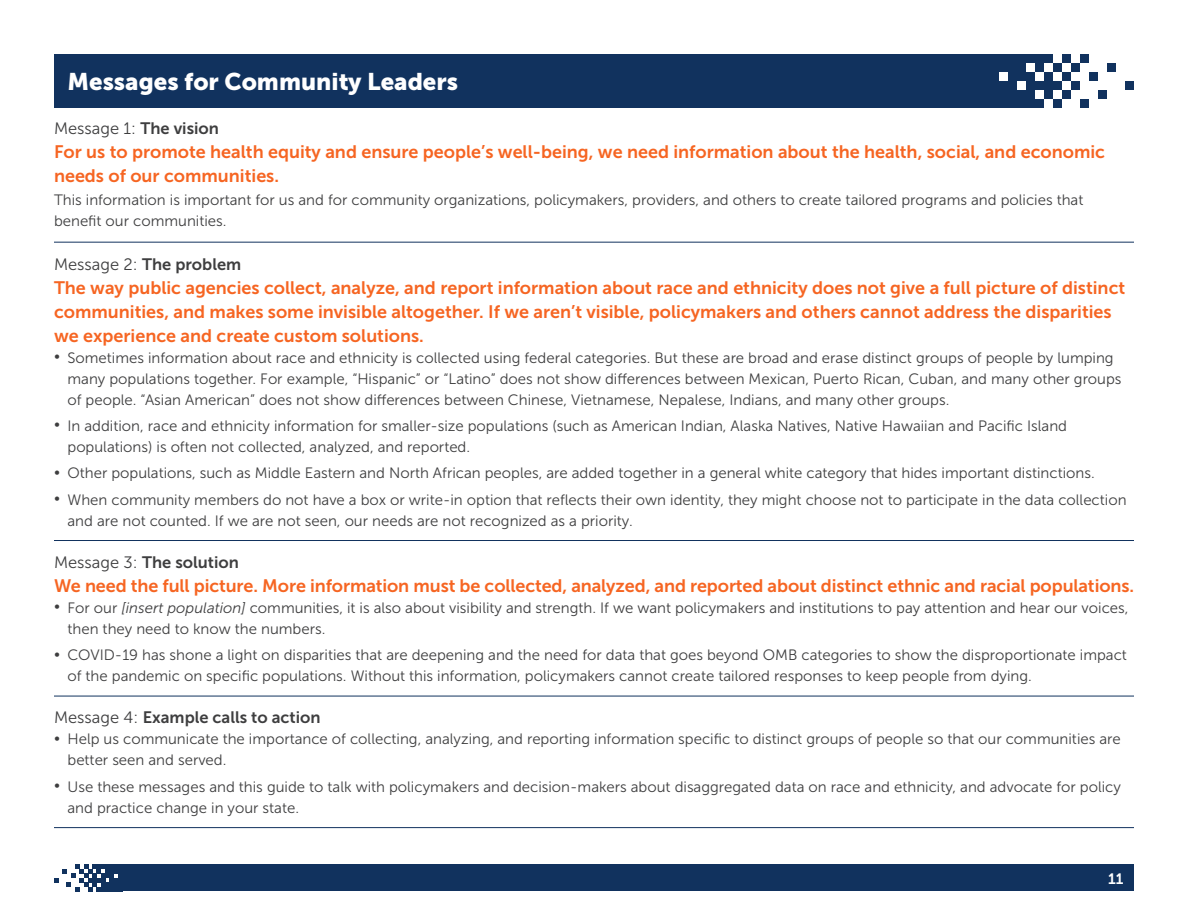
<style>
.page{position:relative;width:1188px;height:918px;background:#fff}
.page>*{position:absolute;margin:0;border:0;box-sizing:border-box;transform-origin:0 0}
.Sidebar_Title{font:24px "Museo Sans 900";color:#fff}
.Message{font:18px/24px "Museo Sans 700";color:#f66522}
.Message-2{font:16.5px "Museo Sans 700";color:#3e3e3f}
.Message-3{font:16.5px "Museo Sans 300";color:#3e3e3f}
.Message_Content{font:15px/21px "Museo Sans 300";color:#3e3e3f}
.t1{font:15px "Museo Sans 700";color:#fff}
.s1{font-family:"Museo Sans 700"}
.s2{font-family:"Museo Sans 300"}
.s3{font-style:italic}
</style>
<div class="page">
<div style="left:122px;top:864px;width:1012px;height:27px;background:#11325e"></div>
<svg style="left:54px;top:864px;width:68px;height:27px"></svg>
<div style="left:54px;top:54px;width:1008px;height:54px;background:#11325e"></div>
<div style="left:1053px;top:99px;width:9px;height:9px;background:#11325e"></div>
<div style="left:1062px;top:54px;width:9px;height:9px;background:#11325e"></div>
<div style="left:1062px;top:72px;width:9px;height:9px;background:#11325e"></div>
<div style="left:1062px;top:90px;width:9px;height:9px;background:#11325e"></div>
<div style="left:1071px;top:63px;width:9px;height:9px;background:#11325e"></div>
<div style="left:1071px;top:81px;width:9px;height:9px;background:#11325e"></div>
<div style="left:1080px;top:54px;width:9px;height:9px;background:#11325e"></div>
<div style="left:1080px;top:99px;width:9px;height:9px;background:#11325e"></div>
<div style="left:1089px;top:72px;width:9px;height:9px;background:#11325e"></div>
<div style="left:1098px;top:90px;width:9px;height:9px;background:#11325e"></div>
<div style="left:1107px;top:63px;width:9px;height:9px;background:#11325e"></div>
<div style="left:1125px;top:81px;width:9px;height:9px;background:#11325e"></div>
<hr style="left:54px;top:242px;width:1080px;height:1px;background:#11325e">
<hr style="left:54px;top:540px;width:1080px;height:1px;background:#11325e">
<hr style="left:54px;top:696px;width:1080px;height:1px;background:#11325e">
<hr style="left:54px;top:827px;width:1080px;height:1px;background:#11325e">
<p class="Sidebar_Title" style="left:68px;top:68px;width:392px">Messages for Community Leaders</p>
<p class="Message-3" style="left:54px;top:119px;width:167px">Message 1: <span class="s1">The vision</span></p>
<p class="Message" style="left:54px;top:140px;width:1053px">For us to promote health equity and ensure people’s well-being, we need information about the health, social, and economic needs of our communities.</p>
<p class="Message_Content" style="left:54px;top:189px;width:1031px">This information is important for us and for community organizations, policymakers, providers, and others to create tailored programs and policies that benefit our communities.</p>
<p class="Message-2" style="left:54px;top:255px;width:189px"><span class="s2">Message 2:</span> The problem</p>
<p class="Message" style="left:54px;top:275px;width:1073px">The way public agencies collect, analyze, and report information about race and ethnicity does not give a full picture of distinct communities, and makes some invisible altogether. If we aren’t visible, policymakers and others cannot address the disparities we experience and create custom solutions.</p>
<p class="Message_Content" style="left:68px;top:347px;width:1056px;text-indent:-14px">• Sometimes information about race and ethnicity is collected using federal categories. But these are broad and erase distinct groups of people by lumping many populations together. For example, “Hispanic” or “Latino” does not show differences between Mexican, Puerto Rican, Cuban, and many other groups of people. “Asian American” does not show differences between Chinese, Vietnamese, Nepalese, Indians, and many other groups.</p>
<p class="Message_Content" style="left:68px;top:415px;width:1001px;text-indent:-14px">• In addition, race and ethnicity information for smaller-size populations (such as American Indian, Alaska Natives, Native Hawaiian and Pacific Island populations) is often not collected, analyzed, and reported.</p>
<p class="Message_Content" style="left:54px;top:463px;width:1042px">• Other populations, such as Middle Eastern and North African peoples, are added together in a general white category that hides important distinctions.</p>
<p class="Message_Content" style="left:68px;top:489px;width:1061px;text-indent:-14px">• When community members do not have a box or write-in option that reflects their own identity, they might choose not to participate in the data collection and are not counted. If we are not seen, our needs are not recognized as a priority.</p>
<p class="Message-2" style="left:54px;top:553px;width:186px"><span class="s2">Message 3:</span> The solution</p>
<p class="Message" style="left:54px;top:574px;width:1082px">We need the full picture. More information must be collected, analyzed, and reported about distinct ethnic and racial populations.</p>
<p class="Message_Content" style="left:68px;top:597px;width:1063px;text-indent:-14px">• For our <span class="s3">[insert population]</span> communities, it is also about visibility and strength. If we want policymakers and institutions to pay attention and hear our voices, then they need to know the numbers.</p>
<p class="Message_Content" style="left:68px;top:645px;width:1061px;text-indent:-14px">• COVID-19 has shone a light on disparities that are deepening and the need for data that goes beyond OMB categories to show the disproportionate impact of the pandemic on specific populations. Without this information, policymakers cannot create tailored responses to keep people from dying.</p>
<p class="Message-2" style="left:54px;top:709px;width:268px"><span class="s2">Message 4:</span> Example calls to action</p>
<p class="Message_Content" style="left:68px;top:729px;width:1055px;text-indent:-14px">• Help us communicate the importance of collecting, analyzing, and reporting information specific to distinct groups of people so that our communities are better seen and served.</p>
<p class="Message_Content" style="left:68px;top:776px;width:1055px;text-indent:-14px">• Use these messages and this guide to talk with policymakers and decision-makers about disaggregated data on race and ethnicity, and advocate for policy and practice change in your state.</p>
<p class="t1" style="left:1108px;top:871px;width:17px">11</p>
</div>
